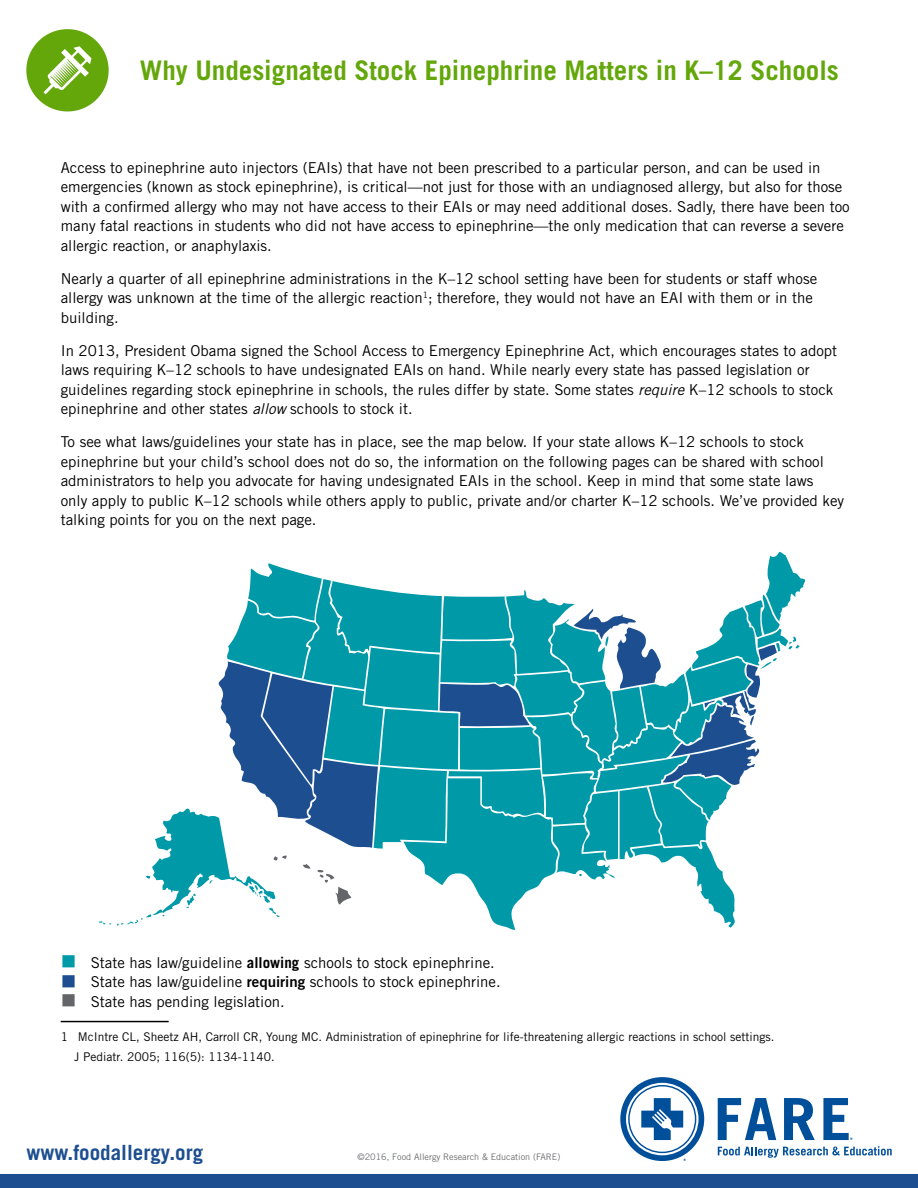
<style>
.page{position:relative;width:918px;height:1188px;background:#fff}
.page>*{position:absolute;margin:0;border:0;box-sizing:border-box;transform-origin:0 0}
.t1{font:700 27px "Trade Gothic LT Std";color:#63a70a}
.t2{font:700 21px "Trade Gothic LT Std";color:#1d4f90}
.t3{font:15px/19.5px "Trade Gothic LT Std";color:#000}
.t4{font:12px/19.5px "Trade Gothic LT Std";color:#000}
.t5{font:9px "Trade Gothic LT Std";color:#6d6e71}
.s1{font-style:italic}
.s2{color:#0099a8}
.s3{font-weight:700}
.s4{color:#1d4f90}
.s5{font-family:"Trade Gothic LT Std Bd 2"}
.s6{color:#646569}
</style>
<div class="page">
<div style="left:0;top:1175px;width:918px;height:13px;background:#1d4f90"></div>
<div style="left:26px;top:29px;width:83px;height:82px;background:#63a70a;border-radius:50%"></div>
<svg style="left:718px;top:1098px;width:58px;height:42px"></svg>
<svg style="left:784px;top:1098px;width:31px;height:42px"></svg>
<svg style="left:718px;top:1146px;width:174px;height:12px"></svg>
<svg style="left:620px;top:1077px;width:84px;height:84px"></svg>
<svg style="left:823px;top:1098px;width:30px;height:42px"></svg>
<hr style="left:61px;top:1021px;width:108px;height:1px;background:#000">
<svg style="left:99px;top:921px;width:12px;height:4px"></svg>
<svg style="left:117px;top:552px;width:688px;height:378px"></svg>
<svg style="left:44px;top:46px;width:48px;height:48px"></svg>
<h1 class="t1" style="left:140px;top:54px;width:701px">Why Undesignated Stock Epinephrine Matters in K–12 Schools</h1>
<p class="t3" style="left:61px;top:158px;width:791px">Access to epinephrine auto injectors (EAIs) that have not been prescribed to a particular person, and can be used in emergencies (known as stock epinephrine), is critical—not just for those with an undiagnosed allergy, but also for those with a confirmed allergy who may not have access to their EAIs or may need additional doses. Sadly, there have been too many fatal reactions in students who did not have access to epinephrine—the only medication that can reverse a severe allergic reaction, or anaphylaxis.</p>
<p class="t3" style="left:61px;top:269px;width:758px">Nearly a quarter of all epinephrine administrations in the K–12 school setting have been for students or staff whose allergy was unknown at the time of the allergic reaction<sup>1</sup>; therefore, they would not have an EAI with them or in the building.</p>
<p class="t3" style="left:61px;top:341px;width:778px">In 2013, President Obama signed the School Access to Emergency Epinephrine Act, which encourages states to adopt laws requiring K–12 schools to have undesignated EAIs on hand. While nearly every state has passed legislation or guidelines regarding stock epinephrine in schools, the rules differ by state. Some states <span class="s1">require</span> K–12 schools to stock epinephrine and other states <span class="s1">allow</span> schools to stock it.</p>
<p class="t3" style="left:61px;top:432px;width:785px">To see what laws/guidelines your state has in place, see the map below. If your state allows K–12 schools to stock epinephrine but your child’s school does not do so, the information on the following pages can be shared with school administrators to help you advocate for having undesignated EAIs in the school. Keep in mind that some state laws<br>only apply to public K–12 schools while others apply to public, private and/or charter K–12 schools. We’ve provided key talking points for you on the next page.</p>
<p class="t3" style="left:61px;top:953px;width:436px"><span class="s2">■</span> State has law/guideline <span class="s3">allowing</span> schools to stock epinephrine.</p>
<p class="t3" style="left:61px;top:972px;width:441px"><span class="s4">■</span> State has law/guideline <span class="s5">requiring</span> schools to stock epinephrine.</p>
<p class="t3" style="left:61px;top:992px;width:226px"><span class="s6">■</span> State has pending legislation.</p>
<p class="t4" style="left:74px;top:1027px;width:702px;text-indent:-14px">1 McIntre CL, Sheetz AH, Carroll CR, Young MC. Administration of epinephrine for life-threatening allergic reactions in school settings.<br>J Pediatr. 2005; 116(5): 1134-1140.</p>
<h2 class="t2" style="left:26px;top:1139px;width:178px">www.foodallergy.org</h2>
<p class="t5" style="left:358px;top:1151px;width:204px">©2016, Food Allergy Research &amp; Education (FARE)</p>
</div>
